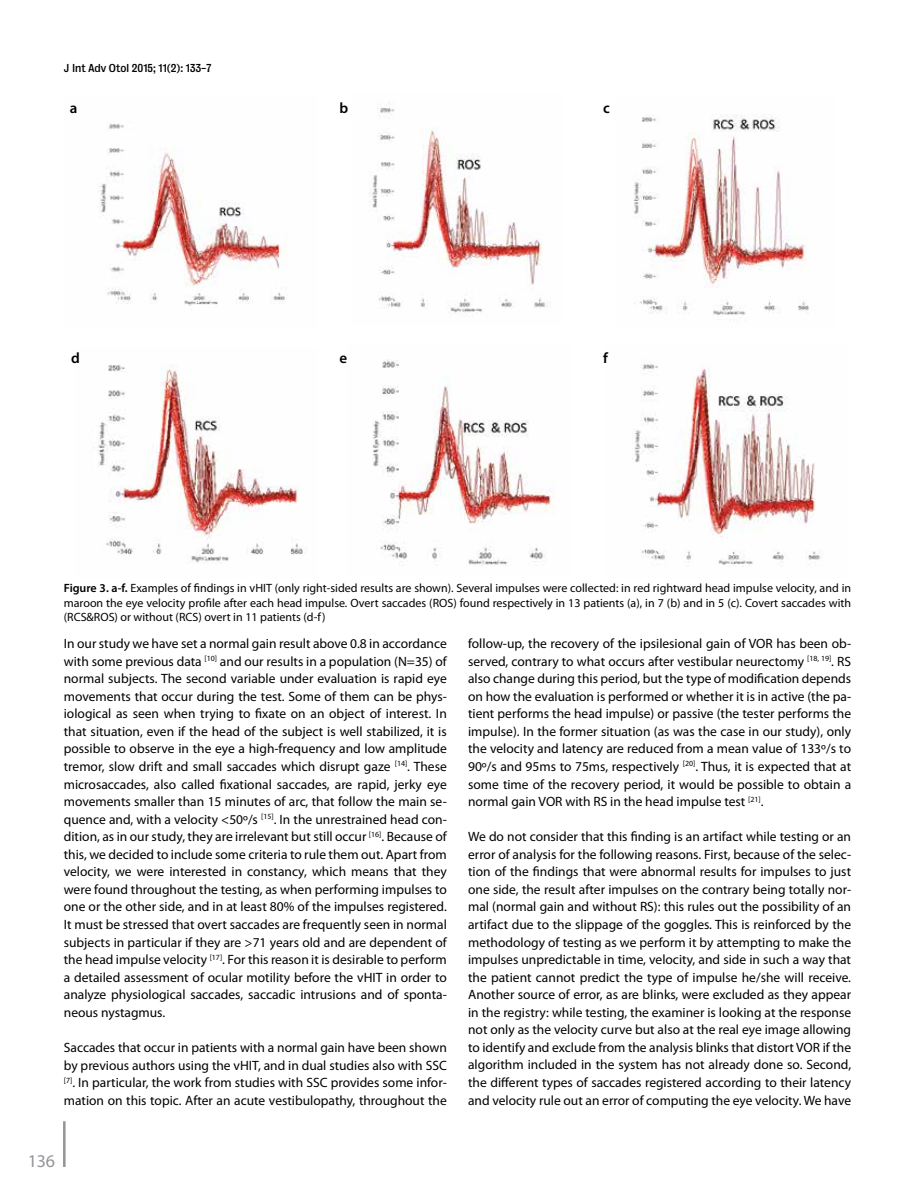
<style>
.page{position:relative;width:915px;height:1191px;background:#fff}
.page>*{position:absolute;margin:0;border:0;box-sizing:border-box;transform-origin:0 0}
.t1{font:18px "Myriad Pro";color:#939598}
.t2{font:600 15px "Myriad Pro";color:#000}
.t3{font:13.5px/17.5px "Myriad Pro";color:#000;text-align:justify}
.t4{font:12px/14.4px "Myriad Pro";color:#000;text-align:justify}
.t5{font:10.5px "Bureau Grot Five Three";color:#000}
.s1{font-weight:600}
</style>
<div class="page">
<img style="left:373px;top:359px;width:181px;height:207px">
<img style="left:369px;top:102px;width:179px;height:215px">
<img style="left:632px;top:364px;width:190px;height:203px">
<img style="left:633px;top:115px;width:176px;height:200px">
<img style="left:98px;top:364px;width:209px;height:199px">
<img style="left:99px;top:122px;width:186px;height:184px">
<hr style="left:63px;top:1121px;width:3px;height:46px;background:#939598">
<p class="t5" style="left:64px;top:62px;width:149px">J Int Adv Otol 2015; 11(2): 133-7</p>
<p class="t2" style="left:70px;top:98px;width:9px">a</p>
<p class="t2" style="left:339px;top:98px;width:10px">b</p>
<p class="t2" style="left:603px;top:98px;width:8px">c</p>
<p class="t2" style="left:71px;top:349px;width:10px">d</p>
<p class="t2" style="left:339px;top:349px;width:9px">e</p>
<p class="t2" style="left:603px;top:349px;width:6px">f</p>
<p class="t4" style="left:64px;top:580px;width:788px"><span class="s1">Figure 3. a-f.</span> Examples of findings in vHIT (only right-sided results are shown). Several impulses were collected: in red rightward head impulse velocity, and in maroon the eye velocity profile after each head impulse. Overt saccades (ROS) found respectively in 13 patients (a), in 7 (b) and in 5 (c). Covert saccades with (RCS&amp;ROS) or without (RCS) overt in 11 patients (d-f)</p>
<p class="t3" style="left:64px;top:634px;width:384px">In our study we have set a normal gain result above 0.8 in accordance with some previous data <sup>[10]</sup> and our results in a population (N=35) of normal subjects. The second variable under evaluation is rapid eye movements that occur during the test. Some of them can be phys&shy;iological as seen when trying to fixate on an object of interest. In that situation, even if the head of the subject is well stabilized, it is possible to observe in the eye a high-frequency and low amplitude tremor, slow drift and small saccades which disrupt gaze <sup>[14]</sup>. These microsaccades, also called fixational saccades, are rapid, jerky eye movements smaller than 15 minutes of arc, that follow the main se&shy;quence and, with a velocity &lt;50º/s <sup>[15]</sup>. In the unrestrained head con&shy;dition, as in our study, they are irrelevant but still occur <sup>[16]</sup>. Because of this, we decided to include some criteria to rule them out. Apart from velocity, we were interested in constancy, which means that they were found throughout the testing, as when performing impulses to one or the other side, and in at least 80% of the impulses registered.<br>It must be stressed that overt saccades are frequently seen in normal subjects in particular if they are &gt;71 years old and are dependent of the head impulse velocity <sup>[17]</sup>. For this reason it is desirable to perform a detailed assessment of ocular motility before the vHIT in order to analyze physiological saccades, saccadic intrusions and of sponta&shy;neous nystagmus.</p>
<p class="t3" style="left:64px;top:1038px;width:384px">Saccades that occur in patients with a normal gain have been shown by previous authors using the vHIT, and in dual studies also with SSC <sup>[7]</sup>. In particular, the work from studies with SSC provides some infor&shy;mation on this topic. After an acute vestibulopathy, throughout the</p>
<p class="t3" style="left:468px;top:634px;width:384px">follow-up, the recovery of the ipsilesional gain of VOR has been ob&shy;served, contrary to what occurs after vestibular neurectomy <sup>[18,</sup> <sup>19]</sup>. RS also change during this period, but the type of modification depends on how the evaluation is performed or whether it is in active (the pa&shy;tient performs the head impulse) or passive (the tester performs the impulse). In the former situation (as was the case in our study), only the velocity and latency are reduced from a mean value of 133º/s to 90º/s and 95ms to 75ms, respectively <sup>[20]</sup>. Thus, it is expected that at some time of the recovery period, it would be possible to obtain a normal gain VOR with RS in the head impulse test <sup>[21]</sup>.</p>
<p class="t3" style="left:468px;top:827px;width:384px">We do not consider that this finding is an artifact while testing or an error of analysis for the following reasons. First, because of the selec&shy;tion of the findings that were abnormal results for impulses to just one side, the result after impulses on the contrary being totally nor&shy;mal (normal gain and without RS): this rules out the possibility of an artifact due to the slippage of the goggles. This is reinforced by the methodology of testing as we perform it by attempting to make the impulses unpredictable in time, velocity, and side in such a way that the patient cannot predict the type of impulse he/she will receive.<br>Another source of error, as are blinks, were excluded as they appear in the registry: while testing, the examiner is looking at the response not only as the velocity curve but also at the real eye image allowing to identify and exclude from the analysis blinks that distort VOR if the algorithm included in the system has not already done so. Second, the different types of saccades registered according to their latency and velocity rule out an error of computing the eye velocity. We have</p>
<h1 class="t1" style="left:28px;top:1149px;width:29px">136</h1>
</div>
